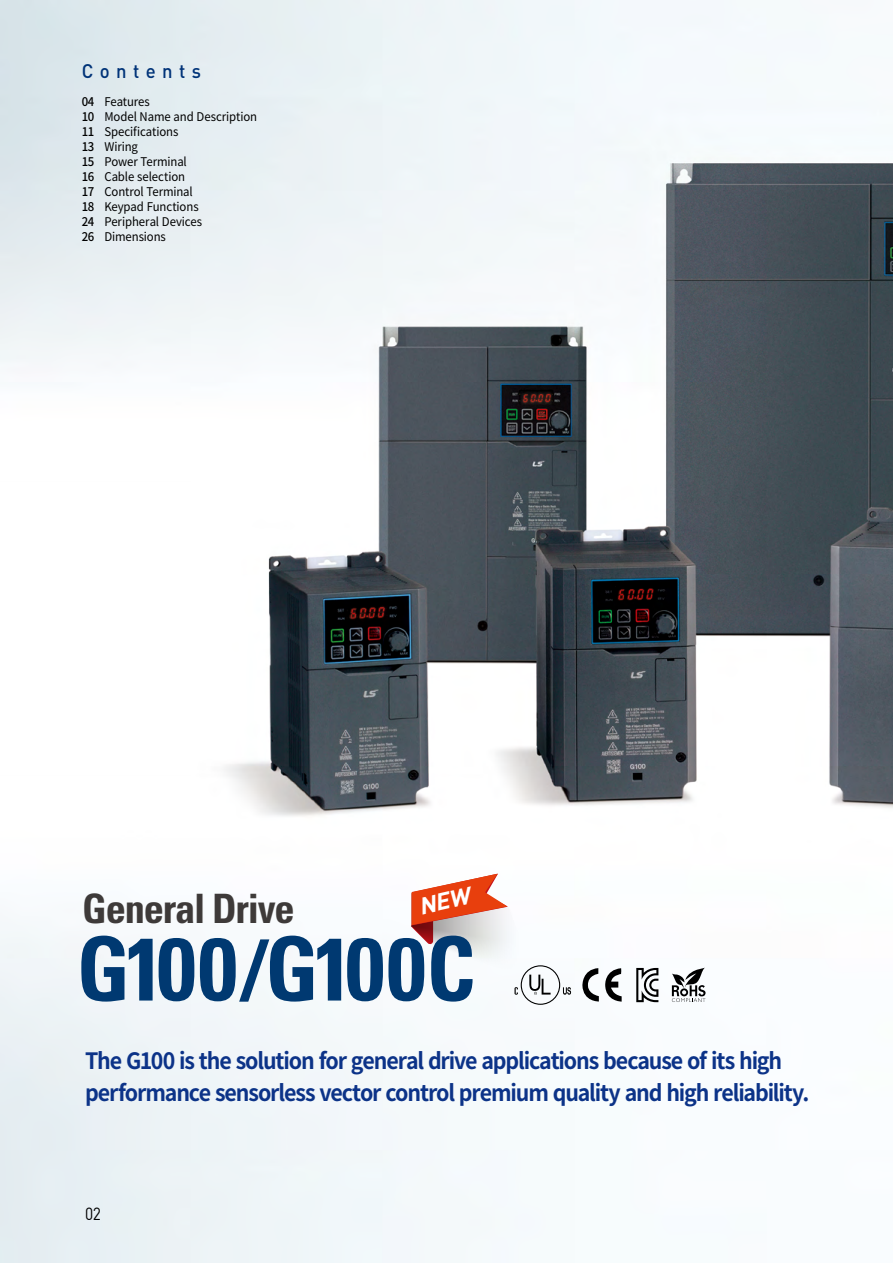
<style>
.page{position:relative;width:893px;height:1263px;background:#fff}
.page>*{position:absolute;margin:0;border:0;box-sizing:border-box;transform-origin:0 0}
.t1{font:700 condensed 88.5px "Univers LT Std";letter-spacing:-.07em;color:#003971}
.t2{font:700 condensed 40.5px "Univers LT Std";letter-spacing:-.03em;color:#3e3a39}
.t3{font:700 22.5px/31.5px "Noto Sans CJ Kkr";letter-spacing:-.055em;color:#0c3388;scale:.95 1}
.t4{font:500 19.5px "DIN";letter-spacing:.345em;color:#003378;scale:.95 1}
.t5{font:17.4px "Dinreg";color:#000;scale:.9 1}
.t6{font:12px/15px "Noto Sans CJ Kkr";letter-spacing:-.01em;color:#000;scale:.95 1}
.t7{font:500 12px/15px "Noto Sans CJ Kkr";letter-spacing:-.025em;color:#000;text-align:justify;scale:.95 1}
.s1{font-size:76.05px}
</style>
<div class="page">
<img style="left:0;top:0;width:893px;height:1263px">
<svg style="left:582px;top:968px;width:40px;height:34px"></svg>
<svg style="left:636px;top:968px;width:22px;height:34px"></svg>
<svg style="left:672px;top:967px;width:33px;height:35px"></svg>
<svg style="left:411px;top:874px;width:160px;height:131px"></svg>
<h3 class="t4" style="left:82px;top:59px;width:127px">Contents</h3>
<p class="t7" style="left:82px;top:94px;width:15px">04<br>10<br>11<br>13<br>15<br>16<br>17<br>18<br>24<br>26</p>
<p class="t6" style="left:104px;top:94px;width:162px">Features<br>Model Name and Description<br>Specifications<br>Wiring<br>Power Terminal<br>Cable selection<br>Control Terminal<br>Keypad Functions<br>Peripheral Devices<br>Dimensions</p>
<h2 class="t2" style="left:82px;top:883px;width:214px">General Drive</h2>
<h1 class="t1" style="left:76px;top:915px;width:401px">G100 <span class="s1">/</span> G100C</h1>
<h3 class="t3" style="left:85px;top:1046px;width:764px">The G100 is the solution for general drive applications because of its high performance sensorless vector control premium quality and high reliability.</h3>
<h3 class="t5" style="left:85px;top:1203px;width:19px">02</h3>
</div>
